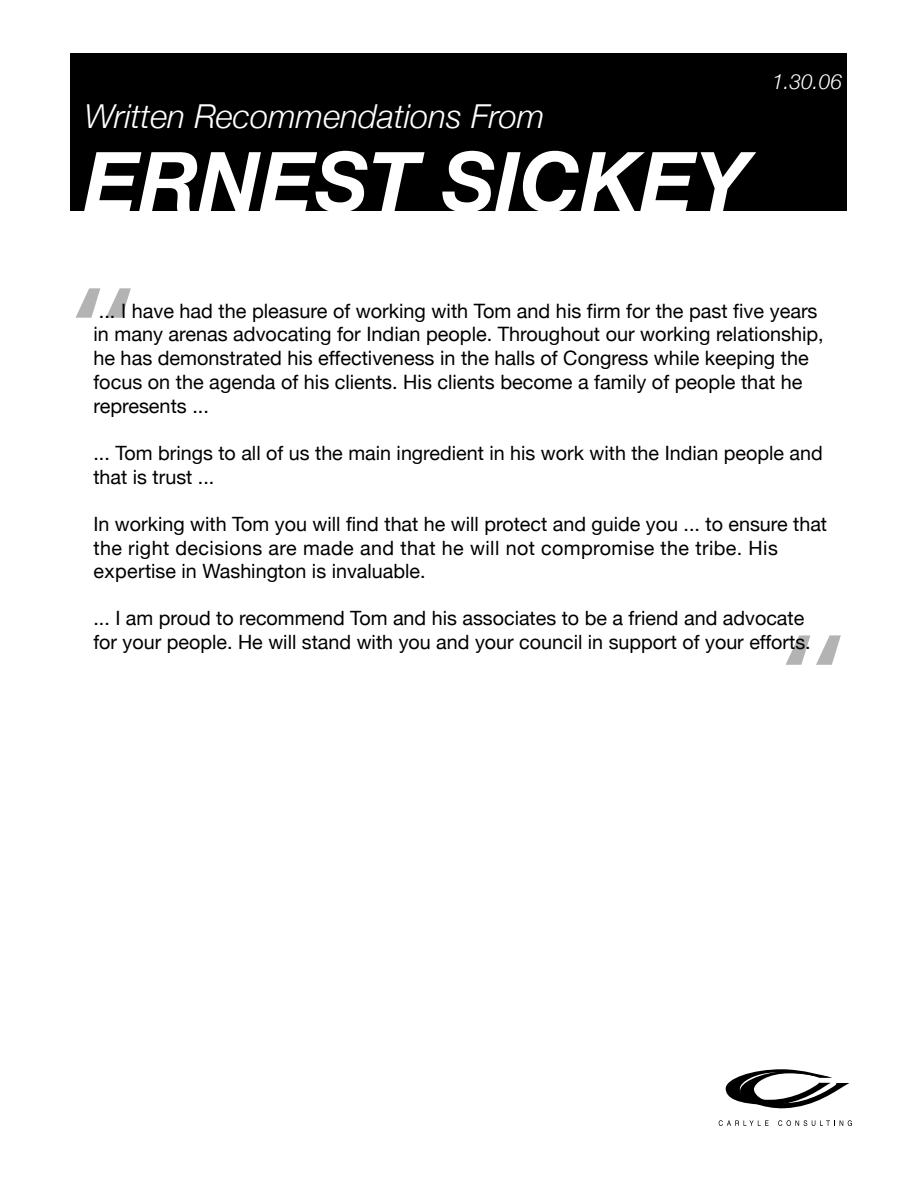
<style>
.page{position:relative;width:918px;height:1188px;background:#fff}
.page>*{position:absolute;margin:0;border:0;box-sizing:border-box;transform-origin:0 0}
.t1{font:italic 700 82.5px "Helvetica Neue";color:#fff}
.t2{font:italic 300 33px "Helvetica Neue";color:#fff}
.t3{font:italic 300 21px "Helvetica Neue";color:#fff}
.t4{font:19.8px/23.9px "Helvetica Neue";color:#000}
.t5{font:19.65px/23.5px "Helvetica Neue";color:#000}
</style>
<div class="page">
<div style="left:70px;top:53px;width:776px;height:158px;background:#000"></div>
<svg style="left:726px;top:1069px;width:123px;height:40px"></svg>
<svg style="left:719px;top:1120px;width:50px;height:6px"></svg>
<svg style="left:778px;top:1120px;width:74px;height:6px"></svg>
<svg style="left:76px;top:288px;width:55px;height:30px"></svg>
<svg style="left:786px;top:635px;width:55px;height:30px"></svg>
<h2 class="t2" style="left:85px;top:97px;width:461px">Written Recommendations From</h2>
<h1 class="t1" style="left:84px;top:131px;width:666px">ERNEST SICKEY</h1>
<p class="t3" style="left:772px;top:69px;width:72px">1.30.06</p>
<p class="t4" style="left:93px;top:298px;width:732px">... I have had the pleasure of working with Tom and his firm for the past five years in many arenas advocating for Indian people. Throughout our working relationship, he has demonstrated his effectiveness in the halls of Congress while keeping the focus on the agenda of his clients. His clients become a family of people that he represents ...</p>
<p class="t5" style="left:93px;top:441px;width:731px">... Tom brings to all of us the main ingredient in his work with the Indian people and that is trust ...</p>
<p class="t5" style="left:93px;top:512px;width:735px">In working with Tom you will find that he will protect and guide you ... to ensure that the right decisions are made and that he will not compromise the tribe. His expertise in Washington is invaluable.</p>
<p class="t5" style="left:93px;top:606px;width:719px">... I am proud to recommend Tom and his associates to be a friend and advocate for your people. He will stand with you and your council in support of your efforts.</p>
</div>
